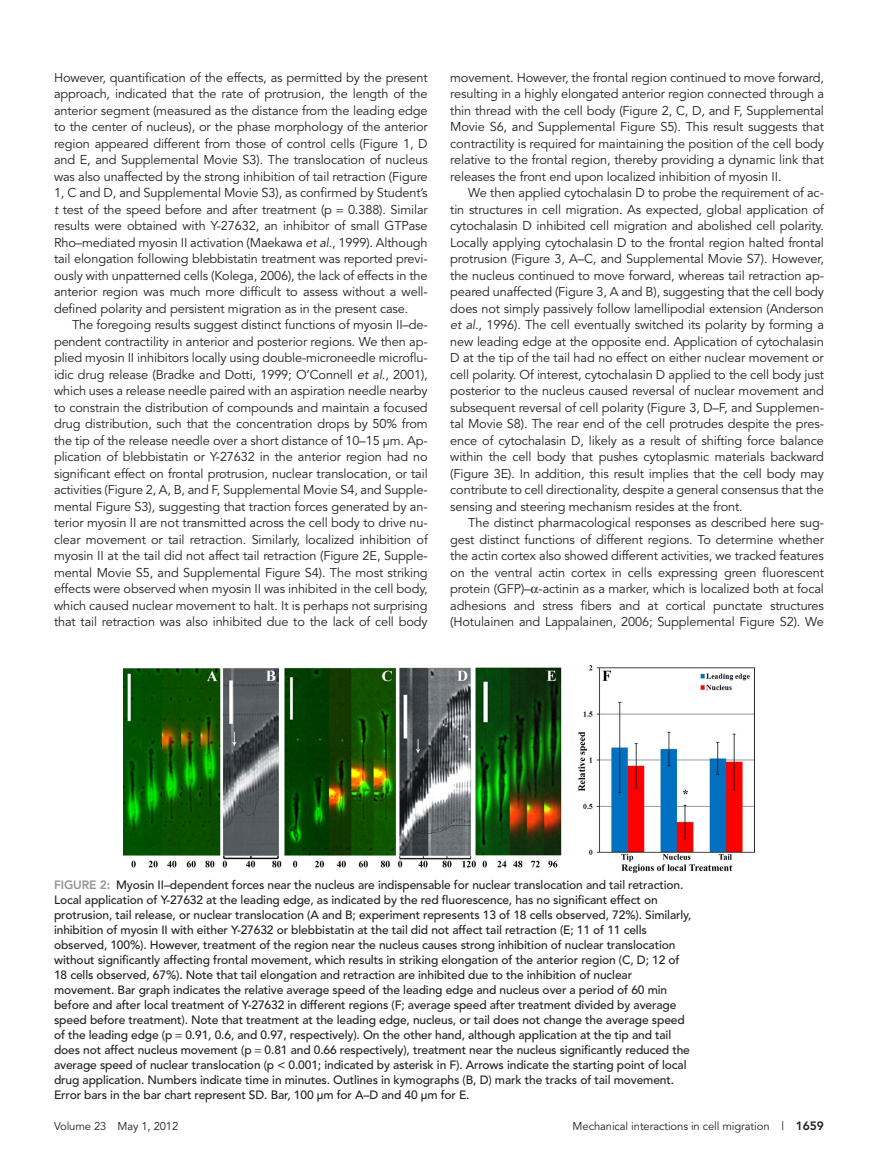
<style>
.page{position:relative;width:878px;height:1175px;background:#fff}
.page>*{position:absolute;margin:0;border:0;box-sizing:border-box;transform-origin:0 0}
.t1{font:12.75px/16.5px "Avenir";letter-spacing:-.01em;color:#231f20;text-align:justify}
.t2{font:500 12px/15px "Avenir";letter-spacing:-.01em;color:#231f20}
.t3{font:11.25px "Avenir";letter-spacing:-.01em;color:#231f20}
.s1{font-style:italic}
.s2{font-weight:800;color:#939598}
.s3{font-size:12px}
.s4{font-weight:800;font-size:12px}
</style>
<div class="page">
<img style="left:124px;top:665px;width:630px;height:208px">
<p class="t1" style="left:54px;top:69px;width:375px">However, quantification of the effects, as permitted by the present approach, indicated that the rate of protrusion, the length of the anterior segment (measured as the distance from the leading edge to the center of nucleus), or the phase morphology of the anterior region appeared different from those of control cells (Figure 1, D and E, and Supplemental Movie S3). The translocation of nucleus was also unaffected by the strong inhibition of tail retraction (Figure 1, C and D, and Supplemental Movie S3), as confirmed by Student’s <span class="s1">t</span> test of the speed before and after treatment (p</p>
<p class="t1" style="left:54px;top:201px;width:375px;text-indent:294px">0.388). Similar results were obtained with Y-27632, an inhibitor of small GTPase Rho–mediated myosin II activation (Maekawa <span class="s1">et al</span>., 1999). Although tail elongation following blebbistatin treatment was reported previ&shy;ously with unpatterned cells (Kolega, 2006), the lack of effects in the anterior region was much more difficult to assess without a well&shy;defined polarity and persistent migration as in the present case.</p>
<p class="t1" style="left:54px;top:317px;width:375px;text-indent:18px">The foregoing results suggest distinct functions of myosin II–de&shy;pendent contractility in anterior and posterior regions. We then ap&shy;plied myosin II inhibitors locally using double-microneedle microflu&shy;idic drug release (Bradke and Dotti, 1999; O’Connell <span class="s1">et al</span>., 2001), which uses a release needle paired with an aspiration needle nearby to constrain the distribution of compounds and maintain a focused drug distribution, such that the concentration drops by 50% from the tip of the release needle over a short distance of 10–15 μm. Ap&shy;plication of blebbistatin or Y-27632 in the anterior region had no significant effect on frontal protrusion, nuclear translocation, or tail activities (Figure 2, A, B, and F, Supplemental Movie S4, and Supple&shy;mental Figure S3), suggesting that traction forces generated by an&shy;terior myosin II are not transmitted across the cell body to drive nu&shy;clear movement or tail retraction. Similarly, localized inhibition of myosin II at the tail did not affect tail retraction (Figure 2E, Supple&shy;mental Movie S5, and Supplemental Figure S4). The most striking effects were observed when myosin II was inhibited in the cell body, which caused nuclear movement to halt. It is perhaps not surprising that tail retraction was also inhibited due to the lack of cell body</p>
<p class="t1" style="left:450px;top:69px;width:375px">movement. However, the frontal region continued to move forward, resulting in a highly elongated anterior region connected through a thin thread with the cell body (Figure 2, C, D, and F, Supplemental Movie S6, and Supplemental Figure S5). This result suggests that contractility is required for maintaining the position of the cell body relative to the frontal region, thereby providing a dynamic link that releases the front end upon localized inhibition of myosin II.</p>
<p class="t1" style="left:450px;top:185px;width:375px;text-indent:18px">We then applied cytochalasin D to probe the requirement of ac&shy;tin structures in cell migration. As expected, global application of cytochalasin D inhibited cell migration and abolished cell polarity.<br>Locally applying cytochalasin D to the frontal region halted frontal protrusion (Figure 3, A–C, and Supplemental Movie S7). However, the nucleus continued to move forward, whereas tail retraction ap&shy;peared unaffected (Figure 3, A and B), suggesting that the cell body does not simply passively follow lamellipodial extension (Anderson <span class="s1">et al</span>., 1996). The cell eventually switched its polarity by forming a new leading edge at the opposite end. Application of cytochalasin D at the tip of the tail had no effect on either nuclear movement or cell polarity. Of interest, cytochalasin D applied to the cell body just posterior to the nucleus caused reversal of nuclear movement and subsequent reversal of cell polarity (Figure 3, D–F, and Supplemen&shy;tal Movie S8). The rear end of the cell protrudes despite the pres&shy;ence of cytochalasin D, likely as a result of shifting force balance within the cell body that pushes cytoplasmic materials backward (Figure 3E). In addition, this result implies that the cell body may contribute to cell directionality, despite a general consensus that the sensing and steering mechanism resides at the front.</p>
<p class="t1" style="left:450px;top:515px;width:375px;text-indent:18px">The distinct pharmacological responses as described here sug&shy;gest distinct functions of different regions. To determine whether the actin cortex also showed different activities, we tracked features on the ventral actin cortex in cells expressing green fluorescent protein (GFP)– -actinin as a marker, which is localized both at focal adhesions and stress fibers and at cortical punctate structures (Hotulainen and Lappalainen, 2006; Supplemental Figure S2). We</p>
<p class="t2" style="left:54px;top:877px;width:639px"><span class="s2">FIGURE 2:</span> Myosin II–dependent forces near the nucleus are indispensable for nuclear translocation and tail retraction.<br>Local application of Y-27632 at the leading edge, as indicated by the red fluorescence, has no significant effect on protrusion, tail release, or nuclear translocation (A and B; experiment represents 13 of 18 cells observed, 72%). Similarly, inhibition of myosin II with either Y-27632 or blebbistatin at the tail did not affect tail retraction (E; 11 of 11 cells observed, 100%). However, treatment of the region near the nucleus causes strong inhibition of nuclear translocation without significantly affecting frontal movement, which results in striking elongation of the anterior region (C, D; 12 of 18 cells observed, 67%). Note that tail elongation and retraction are inhibited due to the inhibition of nuclear movement. Bar graph indicates the relative average speed of the leading edge and nucleus over a period of 60 min before and after local treatment of Y-27632 in different regions (F; average speed after treatment divided by average speed before treatment). Note that treatment at the leading edge, nucleus, or tail does not change the average speed of the leading edge (p 0.91, 0.6, and 0.97, respectively). On the other hand, although application at the tip and tail does not affect nucleus movement (p 0.81 and 0.66 respectively), treatment near the nucleus significantly reduced the average speed of nuclear translocation (p &lt; 0.001; indicated by asterisk in F). Arrows indicate the starting point of local drug application. Numbers indicate time in minutes. Outlines in kymographs (B, D) mark the tracks of tail movement.<br>Error bars in the bar chart represent SD. Bar, 100 μm for A–D and 40 μm for E.</p>
<p class="t3" style="left:54px;top:1119px;width:126px">Volume 23 May 1, 2012</p>
<p class="t3" style="left:572px;top:1119px;width:253px">Mechanical interactions in cell migration <span class="s3">|</span> <span class="s4">1659</span></p>
</div>
